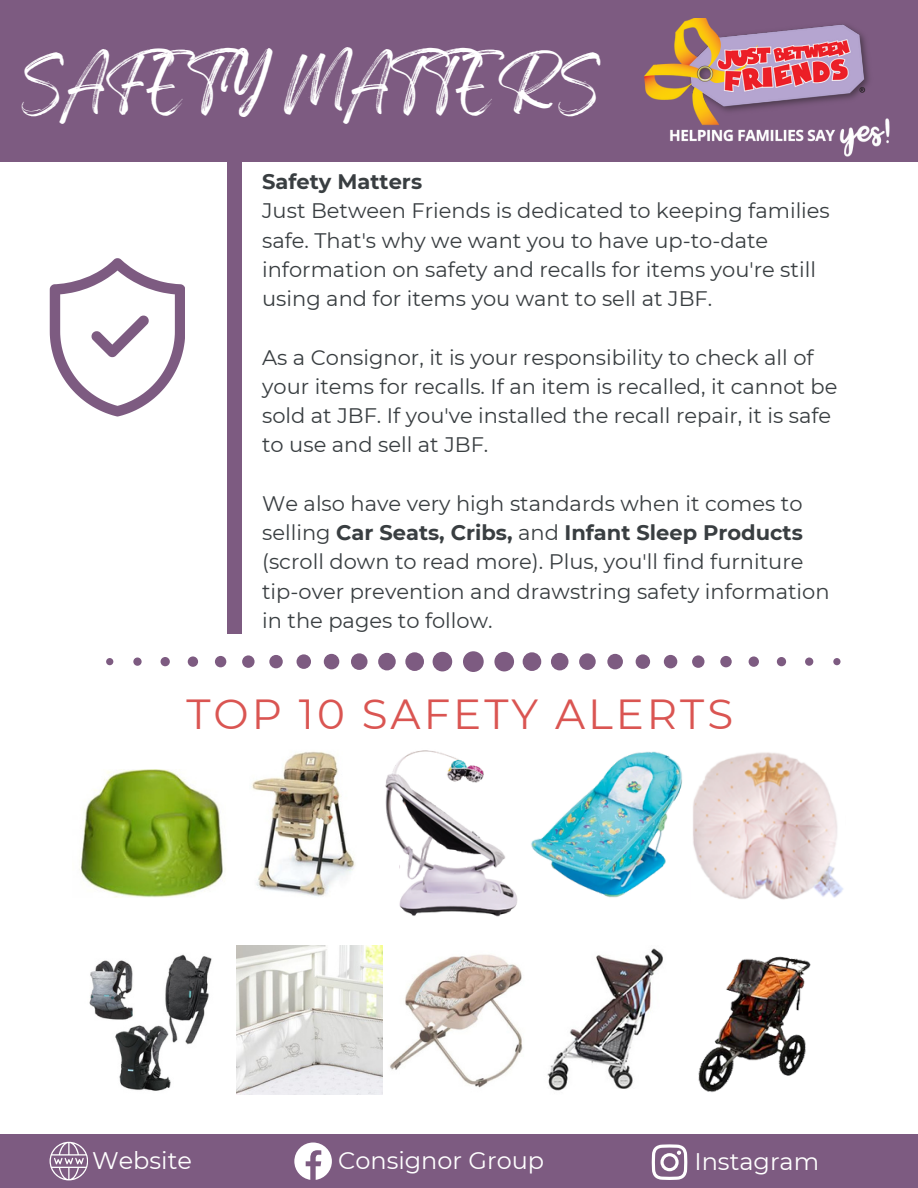
<style>
.page{position:relative;width:918px;height:1188px;background:#fff}
.page>*{position:absolute;margin:0;border:0;box-sizing:border-box;transform-origin:0 0}
.t1{font:45.45px "Gellatio";color:#fff}
.t2{font:42px "Montserrat";letter-spacing:.07em;color:#da5552}
.t3{font:24px "Montserrat";color:#fff}
.t4{font:21px/29.2px "Montserrat";color:#393e41}
.t5{font:700 21px "Montserrat";color:#393e41}
.s1{font-weight:700}
</style>
<div class="page">
<svg style="left:106px;top:651px;width:735px;height:21px"></svg>
<div style="left:0;top:0;width:918px;height:162px;background:#7d5b81"></div>
<img style="left:252px;top:751px;width:103px;height:146px">
<img style="left:698px;top:956px;width:113px;height:137px">
<img style="left:531px;top:752px;width:151px;height:146px">
<img style="left:79px;top:770px;width:144px;height:128px">
<img style="left:236px;top:945px;width:287px;height:150px">
<img style="left:547px;top:948px;width:116px;height:143px">
<img style="left:89px;top:954px;width:123px;height:137px">
<div style="left:227px;top:162px;width:14px;height:472px;background:#7d5b81"></div>
<img style="left:385px;top:750px;width:133px;height:167px">
<div style="left:367px;top:849px;width:32px;height:31px;background:#fff"></div>
<img style="left:693px;top:752px;width:150px;height:148px">
<svg style="left:50px;top:258px;width:135px;height:159px"></svg>
<img style="left:644px;top:18px;width:246px;height:139px">
<div style="left:0;top:1134px;width:918px;height:54px;background:#7d5b81"></div>
<svg style="left:652px;top:1144px;width:35px;height:36px"></svg>
<svg style="left:294px;top:1143px;width:37px;height:37px"></svg>
<svg style="left:49px;top:1142px;width:39px;height:39px"></svg>
<p class="t1" style="left:21px;top:73px;width:580px">SAFETY MATTERS</p>
<p class="t5" style="left:262px;top:169px;width:162px">Safety Matters</p>
<p class="t4" style="left:262px;top:196px;width:569px">Just Between Friends is dedicated to keeping families safe. That's why we want you to have up-to-date information on safety and recalls for items you're still using and for items you want to sell at JBF.</p>
<p class="t4" style="left:262px;top:342px;width:577px">As a Consignor, it is your responsibility to check all of your items for recalls. If an item is recalled, it cannot be sold at JBF. If you've installed the recall repair, it is safe to use and sell at JBF.</p>
<p class="t4" style="left:262px;top:489px;width:569px">We also have very high standards when it comes to selling <span class="s1">Car Seats, Cribs,</span> and <span class="s1">Infant Sleep Products </span>(scroll down to read more). Plus, you'll find furniture tip-over prevention and drawstring safety information in the pages to follow.</p>
<p class="t2" style="left:186px;top:688px;width:548px">TOP 10 SAFETY ALERTS</p>
<p class="t3" style="left:92px;top:1146px;width:101px">Website</p>
<p class="t3" style="left:338px;top:1145px;width:208px">Consignor Group</p>
<p class="t3" style="left:694px;top:1147px;width:126px">Instagram</p>
</div>
